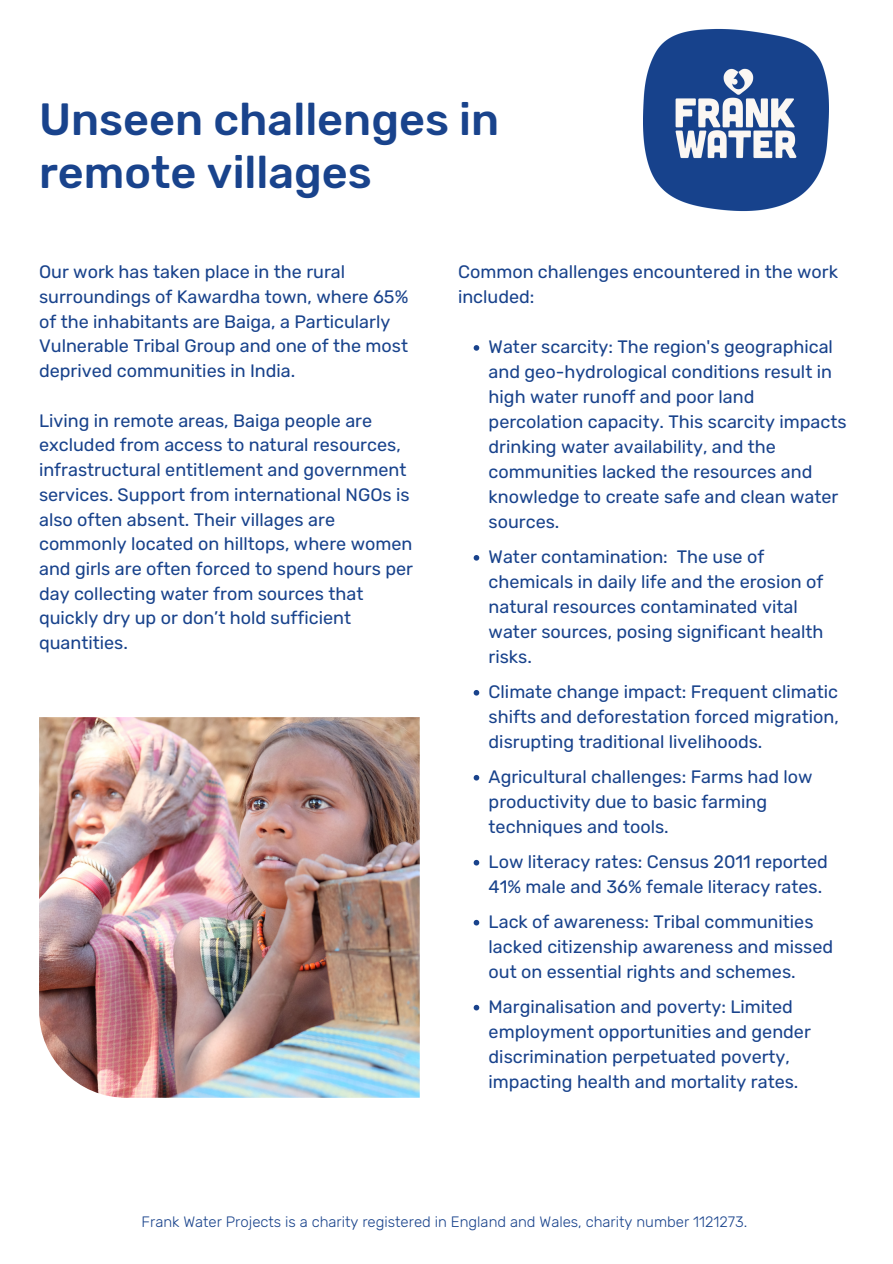
<style>
.page{position:relative;width:893px;height:1264px;background:#fff}
.page>*{position:absolute;margin:0;border:0;box-sizing:border-box;transform-origin:0 0}
.t1{font:500 45px/52.8px "Rubik";color:#19438c}
.t2{font:18px/25px "Rubik";color:#19438c}
.t3{font:300 15px "Rubik";color:#19438c}
</style>
<div class="page">
<img style="left:643px;top:28px;width:185px;height:184px">
<svg style="left:473px;top:345px;width:6px;height:6px"></svg>
<svg style="left:473px;top:555px;width:6px;height:5px"></svg>
<svg style="left:473px;top:690px;width:6px;height:5px"></svg>
<svg style="left:473px;top:775px;width:6px;height:5px"></svg>
<svg style="left:473px;top:859px;width:6px;height:6px"></svg>
<svg style="left:473px;top:919px;width:6px;height:6px"></svg>
<svg style="left:473px;top:1004px;width:6px;height:6px"></svg>
<img style="left:39px;top:717px;width:380px;height:380px">
<p class="t1" style="left:39px;top:93px;width:462px">Unseen challenges in remote villages</p>
<p class="t2" style="left:39px;top:259px;width:371px">Our work has taken place in the rural surroundings of Kawardha town, where 65% of the inhabitants are Baiga, a Particularly Vulnerable Tribal Group and one of the most deprived communities in India.</p>
<p class="t2" style="left:39px;top:408px;width:375px">Living in remote areas, Baiga people are excluded from access to natural resources, infrastructural entitlement and government services. Support from international NGOs is also often absent. Their villages are commonly located on hilltops, where women and girls are often forced to spend hours per day collecting water from sources that quickly dry up or don’t hold sufficient quantities.</p>
<p class="t2" style="left:458px;top:259px;width:381px">Common challenges encountered in the work included:</p>
<p class="t2" style="left:488px;top:334px;width:359px">Water scarcity: The region's geographical and geo-hydrological conditions result in high water runoff and poor land percolation capacity. This scarcity impacts drinking water availability, and the communities lacked the resources and knowledge to create safe and clean water sources.</p>
<p class="t2" style="left:488px;top:544px;width:336px">Water contamination: The use of chemicals in daily life and the erosion of natural resources contaminated vital water sources, posing significant health risks.</p>
<p class="t2" style="left:488px;top:679px;width:352px;text-align:justify">Climate change impact: Frequent climatic shifts and deforestation forced migration, disrupting traditional livelihoods.</p>
<p class="t2" style="left:488px;top:764px;width:325px">Agricultural challenges: Farms had low productivity due to basic farming techniques and tools.</p>
<p class="t2" style="left:488px;top:849px;width:341px">Low literacy rates: Census 2011 reported<br>41% male and 36% female literacy rates.</p>
<p class="t2" style="left:488px;top:909px;width:346px">Lack of awareness: Tribal communities lacked citizenship awareness and missed out on essential rights and schemes.</p>
<p class="t2" style="left:488px;top:994px;width:324px">Marginalisation and poverty: Limited employment opportunities and gender discrimination perpetuated poverty, impacting health and mortality rates.</p>
<p class="t3" style="left:141px;top:1212px;width:607px">Frank Water Projects is a charity registered in England and Wales, charity number 1121273.</p>
</div>
